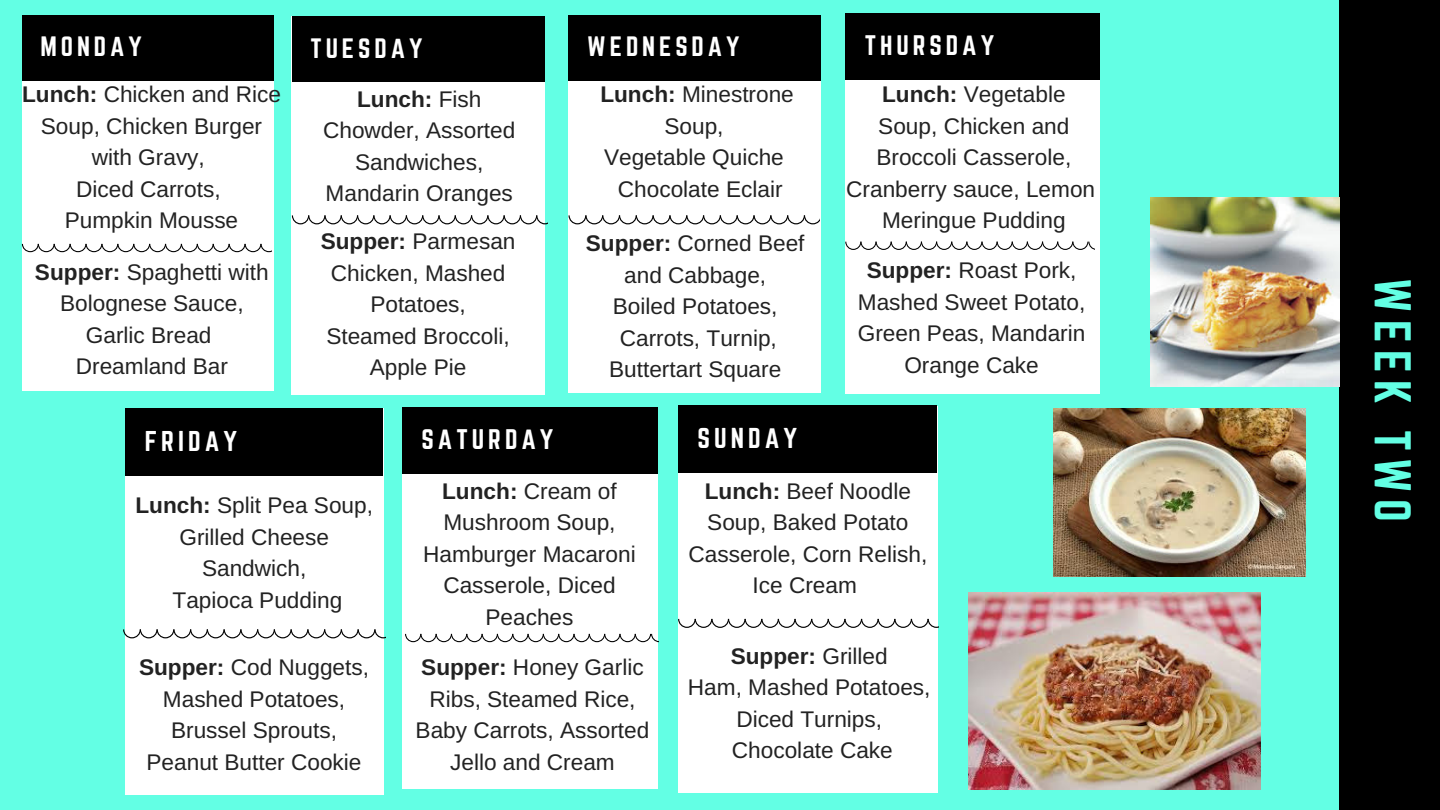
<style>
.page{position:relative;width:1440px;height:810px;background:#63ffe4}
.page>*{position:absolute;margin:0;border:0;box-sizing:border-box;transform-origin:0 0}
.t1{font:45.3px "Norwester";letter-spacing:.16em;color:#63ffe4}
.t2{font:25.2px "Norwester";letter-spacing:.16em;color:#fff}
.t3{font:25.1px "Norwester";letter-spacing:.16em;color:#fff}
.t4{font:24.9px "Norwester";letter-spacing:.16em;color:#fff}
.t5{font:24.8px "Norwester";letter-spacing:.16em;color:#fff}
.t6{font:24.6px "Norwester";letter-spacing:.16em;color:#fff}
.t7{font:24.5px "Norwester";letter-spacing:.16em;color:#fff}
.t8{font:22.6px/31.5px "Arimo";color:#222;text-align:center}
.s1{font-weight:700}
</style>
<div class="page">
<div style="left:22px;top:15px;width:252px;height:376px;background:#fff"></div>
<div style="left:22px;top:15px;width:252px;height:66px;background:#000"></div>
<div style="left:292px;top:16px;width:253px;height:378px;background:#fff"></div>
<div style="left:292px;top:16px;width:252px;height:66px;background:#000"></div>
<div style="left:569px;top:15px;width:252px;height:377px;background:#fff"></div>
<div style="left:569px;top:15px;width:252px;height:66px;background:#000"></div>
<div style="left:845px;top:14px;width:255px;height:380px;background:#fff"></div>
<div style="left:845px;top:14px;width:255px;height:66px;background:#000"></div>
<div style="left:402px;top:407px;width:256px;height:382px;background:#fff"></div>
<div style="left:402px;top:407px;width:256px;height:67px;background:#000"></div>
<div style="left:125px;top:408px;width:259px;height:386px;background:#fff"></div>
<div style="left:125px;top:408px;width:258px;height:68px;background:#000"></div>
<div style="left:678px;top:406px;width:259px;height:387px;background:#fff"></div>
<div style="left:678px;top:406px;width:259px;height:67px;background:#000"></div>
<div style="left:1340px;top:0;width:100px;height:810px;background:#000"></div>
<svg style="left:22px;top:244px;width:249px;height:8px"></svg>
<svg style="left:292px;top:215px;width:255px;height:9px"></svg>
<svg style="left:569px;top:215px;width:251px;height:9px"></svg>
<svg style="left:845px;top:242px;width:249px;height:8px"></svg>
<svg style="left:123px;top:629px;width:262px;height:9px"></svg>
<svg style="left:405px;top:634px;width:253px;height:8px"></svg>
<svg style="left:678px;top:619px;width:261px;height:9px"></svg>
<img style="left:1150px;top:197px;width:189px;height:189px">
<img style="left:1054px;top:408px;width:252px;height:169px">
<img style="left:968px;top:592px;width:293px;height:198px">
<p class="t7" style="left:40px;top:35px;width:103px">MONDAY</p>
<p class="t6" style="left:310px;top:36px;width:113px">TUESDAY</p>
<p class="t6" style="left:587px;top:35px;width:154px">WEDNESDAY</p>
<p class="t5" style="left:865px;top:34px;width:131px">THURSDAY</p>
<p class="t8" style="left:22px;top:78px;width:260px"><span class="s1">Lunch:</span> Chicken and Rice<br>Soup, Chicken Burger with Gravy,<br>Diced Carrots,<br>Pumpkin Mousse</p>
<p class="t8" style="left:35px;top:256px;width:235px"><span class="s1">Supper:</span> Spaghetti with<br>Bolognese Sauce,<br>Garlic Bread<br>Dreamland Bar</p>
<p class="t8" style="left:323px;top:83px;width:194px"><span class="s1">Lunch:</span> Fish<br>Chowder, Assorted<br>Sandwiches,<br>Mandarin Oranges</p>
<p class="t8" style="left:321px;top:225px;width:196px"><span class="s1">Supper:</span> Parmesan<br>Chicken, Mashed<br>Potatoes,<br>Steamed Broccoli,<br>Apple Pie</p>
<p class="t8" style="left:600px;top:78px;width:195px"><span class="s1">Lunch:</span> Minestrone<br>Soup,<br>Vegetable Quiche<br>Chocolate Eclair</p>
<p class="t8" style="left:586px;top:228px;width:220px"><span class="s1">Supper:</span> Corned Beef and Cabbage,<br>Boiled Potatoes,<br>Carrots, Turnip,<br>Buttertart Square</p>
<p class="t3" style="left:145px;top:429px;width:94px">FRIDAY</p>
<p class="t4" style="left:421px;top:427px;width:134px">SATURDAY</p>
<p class="t2" style="left:697px;top:426px;width:101px">SUNDAY</p>
<p class="t8" style="left:846px;top:78px;width:250px"><span class="s1">Lunch:</span> Vegetable<br>Soup, Chicken and<br>Broccoli Casserole,<br>Cranberry sauce, Lemon<br>Meringue Pudding</p>
<p class="t8" style="left:858px;top:255px;width:229px"><span class="s1">Supper:</span> Roast Pork,<br>Mashed Sweet Potato,<br>Green Peas, Mandarin<br>Orange Cake</p>
<p class="t8" style="left:135px;top:489px;width:239px"><span class="s1">Lunch:</span> Split Pea Soup,<br>Grilled Cheese<br>Sandwich,<br>Tapioca Pudding</p>
<p class="t8" style="left:139px;top:651px;width:231px"><span class="s1">Supper:</span> Cod Nuggets,<br>Mashed Potatoes,<br>Brussel Sprouts,<br>Peanut Butter Cookie</p>
<p class="t8" style="left:423px;top:475px;width:214px"><span class="s1">Lunch:</span> Cream of<br>Mushroom Soup,<br>Hamburger Macaroni<br>Casserole, Diced<br>Peaches</p>
<p class="t8" style="left:416px;top:651px;width:235px"><span class="s1">Supper:</span> Honey Garlic<br>Ribs, Steamed Rice,<br>Baby Carrots, Assorted<br>Jello and Cream</p>
<p class="t8" style="left:688px;top:475px;width:240px"><span class="s1">Lunch:</span> Beef Noodle<br>Soup, Baked Potato<br>Casserole, Corn Relish,<br>Ice Cream</p>
<p class="t8" style="left:688px;top:640px;width:244px"><span class="s1">Supper:</span> Grilled<br>Ham, Mashed Potatoes,<br>Diced Turnips,<br>Chocolate Cake</p>
<h1 class="t1" style="left:1414px;top:278px;width:245px;rotate:90deg">WEEK TWO</h1>
</div>
